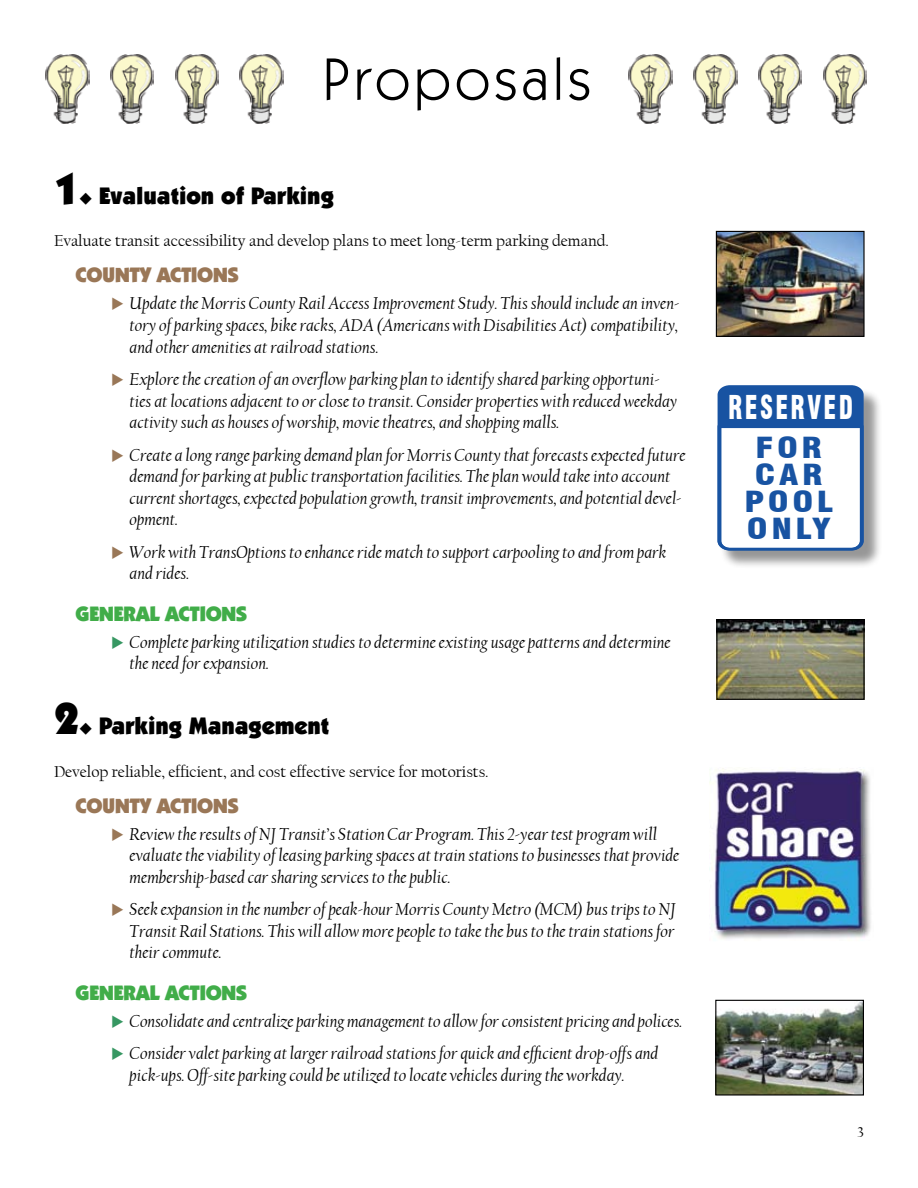
<style>
.page{position:relative;width:918px;height:1188px;background:#fff}
.page>*{position:absolute;margin:0;border:0;box-sizing:border-box;transform-origin:0 0}
.t1{font:60px "Kabel IT Cby BT";letter-spacing:.075em;color:#000}
.t2{font:900 condensed 32.1px "Swiss 721 BT";letter-spacing:.1em;color:#fff;scale:.77 1}
.t3{font:900 condensed 28.35px/26.8px "Swiss 721 BT";letter-spacing:.1em;color:#1853a2;text-align:center;scale:1.24 1}
.t4{font:900 24px "Kabel IT Cby BT";color:#000}
.t5{font:900 21px "Kabel IT Cby BT";letter-spacing:-.025em;color:#41ad49}
.t6{font:900 21px "Kabel IT Cby BT";letter-spacing:-.025em;color:#9a7757}
.t7{font:italic 18px/21.6px "Californian FB";color:#000}
.t8{font:16.5px "Californian FB";color:#000}
.t9{font:15px "Californian FB";color:#000}
.s1{font-size:45px}
.s2{color:#997757}
.s3{color:#369762}
</style>
<div class="page">
<img style="left:717px;top:1002px;width:145px;height:92px">
<div style="left:715px;top:1000px;width:149px;height:96px;border:1px solid #000"></div>
<div style="left:720px;top:387px;width:183px;height:197px;background:#000;opacity:.41"></div>
<svg style="left:717px;top:385px;width:148px;height:167px"></svg>
<img style="left:718px;top:233px;width:145px;height:102px">
<div style="left:716px;top:231px;width:149px;height:106px;border:1px solid #000"></div>
<img style="left:718px;top:621px;width:145px;height:77px">
<div style="left:716px;top:619px;width:149px;height:81px;border:1px solid #000"></div>
<img style="left:709px;top:768px;width:162px;height:171px">
<img style="left:46px;top:54px;width:43px;height:69px">
<img style="left:110px;top:54px;width:44px;height:69px">
<img style="left:175px;top:54px;width:44px;height:69px">
<img style="left:240px;top:54px;width:43px;height:69px">
<img style="left:629px;top:54px;width:43px;height:69px">
<img style="left:694px;top:54px;width:43px;height:69px">
<img style="left:758px;top:54px;width:44px;height:69px">
<img style="left:823px;top:54px;width:44px;height:69px">
<h1 class="t1" style="left:323px;top:42px;width:269px">Proposals</h1>
<h3 class="t4" style="left:54px;top:181px;width:281px"><span class="s1">1.</span> Evaluation of Parking</h3>
<p class="t8" style="left:54px;top:232px;width:557px">Evaluate transit accessibility and develop plans to meet long-term parking demand.</p>
<p class="t6" style="left:76px;top:262px;width:165px">COUNTY ACTIONS</p>
<p class="t7" style="left:130px;top:293px;width:551px;text-align:justify;text-indent:-18px"><span class="s2">◆</span> Update the Morris County Rail Access Improvement Study. This should include an inven&shy;tory of parking spaces, bike racks, ADA (Americans with Disabilities Act) compatibility, and other amenities at railroad stations.</p>
<p class="t7" style="left:130px;top:369px;width:549px;text-indent:-18px"><span class="s2">◆</span> Explore the creation of an overflow parking plan to identify shared parking opportuni&shy;ties at locations adjacent to or close to transit. Consider properties with reduced weekday activity such as houses of worship, movie theatres, and shopping malls.</p>
<p class="t7" style="left:130px;top:444px;width:557px;text-indent:-18px"><span class="s2">◆</span> Create a long range parking demand plan for Morris County that forecasts expected future demand for parking at public transportation facilities. The plan would take into account current shortages, expected population growth, transit improvements, and potential devel&shy;opment.</p>
<p class="t7" style="left:130px;top:542px;width:538px;text-indent:-18px"><span class="s2">◆</span> Work with TransOptions to enhance ride match to support carpooling to and from park and rides.</p>
<p class="t5" style="left:76px;top:601px;width:173px">GENERAL ACTIONS</p>
<p class="t7" style="left:130px;top:632px;width:543px;text-indent:-18px"><span class="s3">◆</span> Complete parking utilization studies to determine existing usage patterns and determine the need for expansion.</p>
<h3 class="t4" style="left:54px;top:711px;width:277px"><span class="s1">2.</span> Parking Management</h3>
<p class="t8" style="left:54px;top:762px;width:436px">Develop reliable, efficient, and cost effective service for motorists.</p>
<p class="t6" style="left:76px;top:792px;width:165px">COUNTY ACTIONS</p>
<p class="t7" style="left:130px;top:823px;width:551px;text-indent:-18px"><span class="s2">◆</span> Review the results of NJ Transit’s Station Car Program. This 2-year test program will evaluate the viability of leasing parking spaces at train stations to businesses that provide membership-based car sharing services to the public.</p>
<p class="t7" style="left:130px;top:899px;width:548px;text-align:justify;text-indent:-18px"><span class="s2">◆</span> Seek expansion in the number of peak-hour Morris County Metro (MCM) bus trips to NJ Transit Rail Stations. This will allow more people to take the bus to the train stations for their commute.</p>
<p class="t5" style="left:76px;top:979px;width:173px">GENERAL ACTIONS</p>
<p class="t7" style="left:111px;top:1010px;width:572px"><span class="s3">◆</span> Consolidate and centralize parking management to allow for consistent pricing and polices.</p>
<p class="t7" style="left:130px;top:1043px;width:530px;text-indent:-18px"><span class="s3">◆</span> Consider valet parking at larger railroad stations for quick and efficient drop-offs and pick-ups. Off-site parking could be utilized to locate vehicles during the workday.</p>
<h2 class="t2" style="left:728px;top:388px;width:164px">RESERVED</h2>
<h3 class="t3" style="left:744px;top:434px;width:73px">FOR<br>CAR<br>POOL<br>ONLY</h3>
<p class="t9" style="left:857px;top:1124px;width:8px">3</p>
</div>
